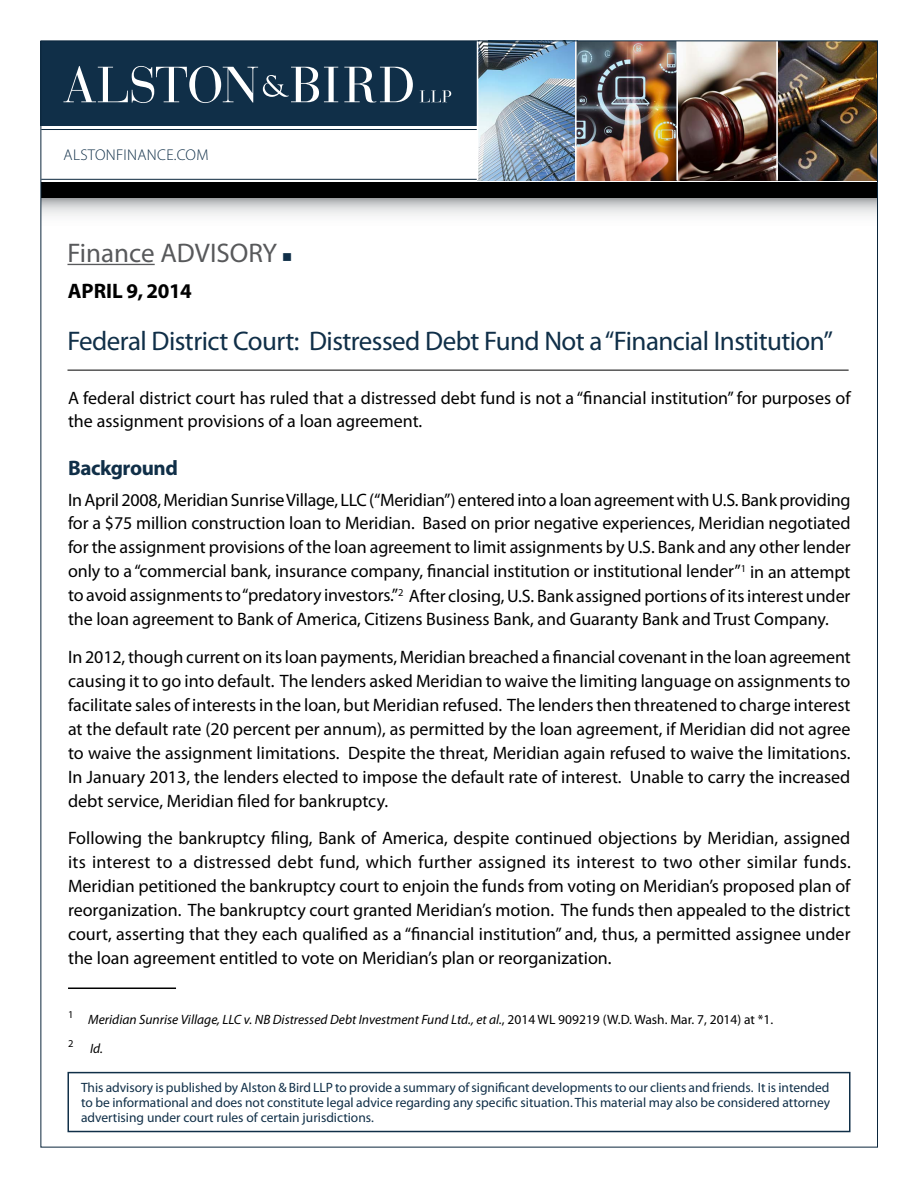
<style>
.page{position:relative;width:918px;height:1188px;background:#fff}
.page>*{position:absolute;margin:0;border:0;box-sizing:border-box;transform-origin:0 0}
.t1{font:27px "Myriad Pro";letter-spacing:-.02em;color:#102f48}
.t2{font:27px "Myriad Pro";color:#58595b}
.t3{font:700 21px "Myriad Pro";color:#000}
.t4{font:700 21px "Myriad Pro";letter-spacing:-.02em;color:#102f48}
.t5{font:18px/24px "Myriad Pro";color:#000;text-align:justify}
.t6{font:300 15.6px "Myriad Pro";letter-spacing:.02em;color:#102f48}
.t7{font:13.5px/15px "Myriad Pro";color:#102f48;text-align:justify}
.t8{font:italic 13.5px/29px "Myriad Pro";color:#000}
.s1{color:#102f48}
.s2{font-style:normal}
</style>
<div class="page">
<svg style="left:42px;top:198px;width:834px;height:18px"></svg>
<div style="left:40px;top:41px;width:836px;height:85px;background:#102f48"></div>
<img style="left:478px;top:42px;width:398px;height:138px">
<hr style="left:477px;top:40px;width:1px;height:140px;background:#fff">
<hr style="left:575px;top:40px;width:2px;height:140px;background:#fff">
<hr style="left:676px;top:40px;width:2px;height:140px;background:#fff">
<hr style="left:776px;top:40px;width:2px;height:140px;background:#fff">
<svg style="left:344px;top:67px;width:69px;height:36px"></svg>
<svg style="left:420px;top:90px;width:31px;height:12px"></svg>
<svg style="left:63px;top:66px;width:275px;height:37px"></svg>
<hr style="left:41px;top:129px;width:436px;height:1px;background:#0b263c">
<hr style="left:41px;top:179px;width:436px;height:1px;background:#0b263c">
<div style="left:41px;top:182px;width:837px;height:16px;background:#000"></div>
<div style="left:68px;top:1072px;width:782px;height:60px;border:2px solid #102f48"></div>
<hr style="left:68px;top:264px;width:87px;height:1px;background:#58595b">
<hr style="left:68px;top:370px;width:781px;height:1px;background:#000">
<hr style="left:68px;top:988px;width:108px;height:1px;background:#000">
<p class="t6" style="left:64px;top:145px;width:146px">ALSTONFINANCE.COM</p>
<h1 class="t2" style="left:68px;top:236px;width:226px">Finance ADVISORY <span class="s1">■</span></h1>
<p class="t3" style="left:68px;top:277px;width:126px">APRIL 9, 2014</p>
<h1 class="t1" style="left:68px;top:324px;width:767px">Federal District Court: Distressed Debt Fund Not a “Financial Institution”</h1>
<p class="t5" style="left:68px;top:385px;width:784px">A federal district court has ruled that a distressed debt fund is not a “financial institution” for purposes of the assignment provisions of a loan agreement.</p>
<p class="t4" style="left:68px;top:454px;width:111px">Background</p>
<p class="t5" style="left:68px;top:487px;width:784px">In April 2008, Meridian Sunrise Village, LLC (“Meridian”) entered into a loan agreement with U.S. Bank providing for a $75 million construction loan to Meridian. Based on prior negative experiences, Meridian negotiated for the assignment provisions of the loan agreement to limit assignments by U.S. Bank and any other lender only to a “commercial bank, insurance company, financial institution or institutional lender”<sup>1</sup> in an attempt to avoid assignments to “predatory investors.”<sup>2</sup> After closing, U.S. Bank assigned portions of its interest under the loan agreement to Bank of America, Citizens Business Bank, and Guaranty Bank and Trust Company.</p>
<p class="t5" style="left:68px;top:645px;width:784px">In 2012, though current on its loan payments, Meridian breached a financial covenant in the loan agreement causing it to go into default. The lenders asked Meridian to waive the limiting language on assignments to facilitate sales of interests in the loan, but Meridian refused. The lenders then threatened to charge interest at the default rate (20 percent per annum), as permitted by the loan agreement, if Meridian did not agree to waive the assignment limitations. Despite the threat, Meridian again refused to waive the limitations.<br>In January 2013, the lenders elected to impose the default rate of interest. Unable to carry the increased debt service, Meridian filed for bankruptcy.</p>
<p class="t5" style="left:68px;top:826px;width:784px">Following the bankruptcy filing, Bank of America, despite continued objections by Meridian, assigned its interest to a distressed debt fund, which further assigned its interest to two other similar funds.<br>Meridian petitioned the bankruptcy court to enjoin the funds from voting on Meridian’s proposed plan of reorganization. The bankruptcy court granted Meridian’s motion. The funds then appealed to the district court, asserting that they each qualified as a “financial institution” and, thus, a permitted assignee under the loan agreement entitled to vote on Meridian’s plan or reorganization.</p>
<p class="t8" style="left:68px;top:1005px;width:707px"><sup>1</sup> Meridian Sunrise Village, LLC v. NB Distressed Debt Investment Fund Ltd., et al.<span class="s2">, 2014 WL 909219 (W.D. Wash. Mar. 7, 2014) at *1.<br></span><sup>2</sup> Id.</p>
<p class="t7" style="left:81px;top:1079px;width:751px">This advisory is published by Alston &amp; Bird LLP to provide a summary of significant developments to our clients and friends. It is intended to be informational and does not constitute legal advice regarding any specific situation. This material may also be considered attorney advertising under court rules of certain jurisdictions.</p>
</div>
